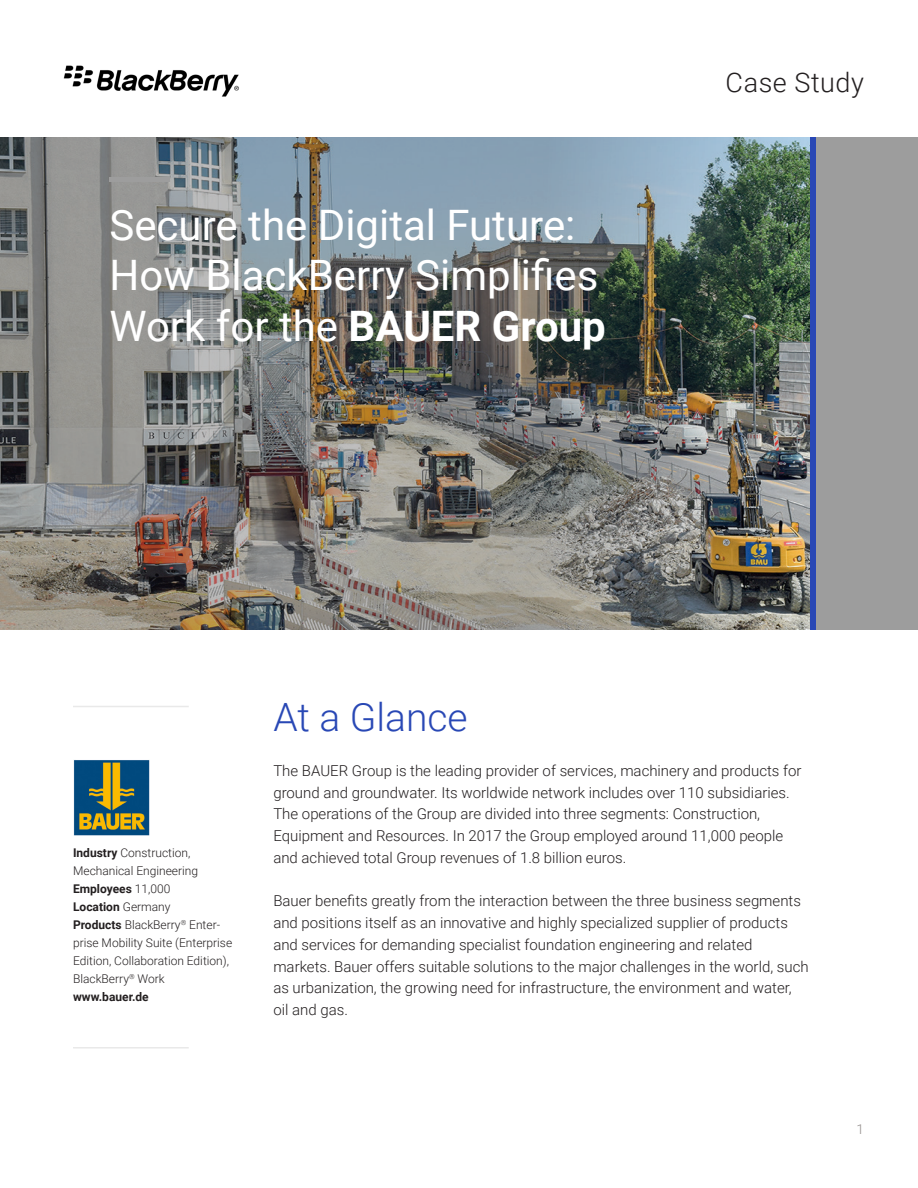
<style>
.page{position:relative;width:918px;height:1188px;background:#fff}
.page>*{position:absolute;margin:0;border:0;box-sizing:border-box;transform-origin:0 0}
.t1{font:42px/50.4px "Roboto";color:#fff}
.t2{font:300 39px "Roboto";color:#2948b5}
.t3{font:300 27px "Roboto";letter-spacing:.02em;color:#231f20}
.t4{font:300 15px/21.8px "Roboto";color:#231f20}
.t5{font:300 13.5px "Roboto";color:#938e8c}
.t6{font:300 12px/18px "Roboto";color:#231f20}
.s1{font-weight:700}
</style>
<div class="page">
<div style="left:270px;top:137px;width:648px;height:493px;background:#9d9d9d"></div>
<img style="left:63px;top:65px;width:176px;height:32px">
<img style="left:0;top:137px;width:810px;height:493px">
<div style="left:110px;top:177px;width:60px;height:5px;background:#9d9d9d"></div>
<div style="left:810px;top:137px;width:6px;height:493px;background:#2948b5"></div>
<hr style="left:73px;top:706px;width:116px;height:1px;background:#e9e9e9">
<hr style="left:73px;top:1047px;width:116px;height:1px;background:#e9e9e9">
<img style="left:74px;top:760px;width:76px;height:75px">
<h1 class="t1" style="left:110px;top:200px;width:498px">Secure the Digital Future:<br>How BlackBerry Simplifies<br>Work for the <span class="s1">BAUER Group</span></h1>
<h3 class="t3" style="left:726px;top:67px;width:140px">Case Study</h3>
<h2 class="t2" style="left:273px;top:695px;width:196px">At a Glance</h2>
<p class="t6" style="left:73px;top:843px;width:161px"><span class="s1">Industry</span> Construction,<br>Mechanical Engineering<br><span class="s1">Employees</span> 11,000<br><span class="s1">Location</span> Germany<br><span class="s1">Products</span> BlackBerry<sup>®</sup> Enter&shy;prise Mobility Suite (Enterprise<br>Edition, Collaboration Edition),<br>BlackBerry<sup>®</sup> Work <span class="s1">www.bauer.de</span></p>
<p class="t4" style="left:273px;top:760px;width:530px">The BAUER Group is the leading provider of services, machinery and products for ground and groundwater. Its worldwide network includes over 110 subsidiaries.<br>The operations of the Group are divided into three segments: Construction, Equipment and Resources. In 2017 the Group employed around 11,000 people and achieved total Group revenues of 1.8 billion euros.</p>
<p class="t4" style="left:273px;top:890px;width:537px">Bauer benefits greatly from the interaction between the three business segments and positions itself as an innovative and highly specialized supplier of products and services for demanding specialist foundation engineering and related markets. Bauer offers suitable solutions to the major challenges in the world, such as urbanization, the growing need for infrastructure, the environment and water, oil and gas.</p>
<p class="t5" style="left:857px;top:1121px;width:9px">1</p>
</div>
